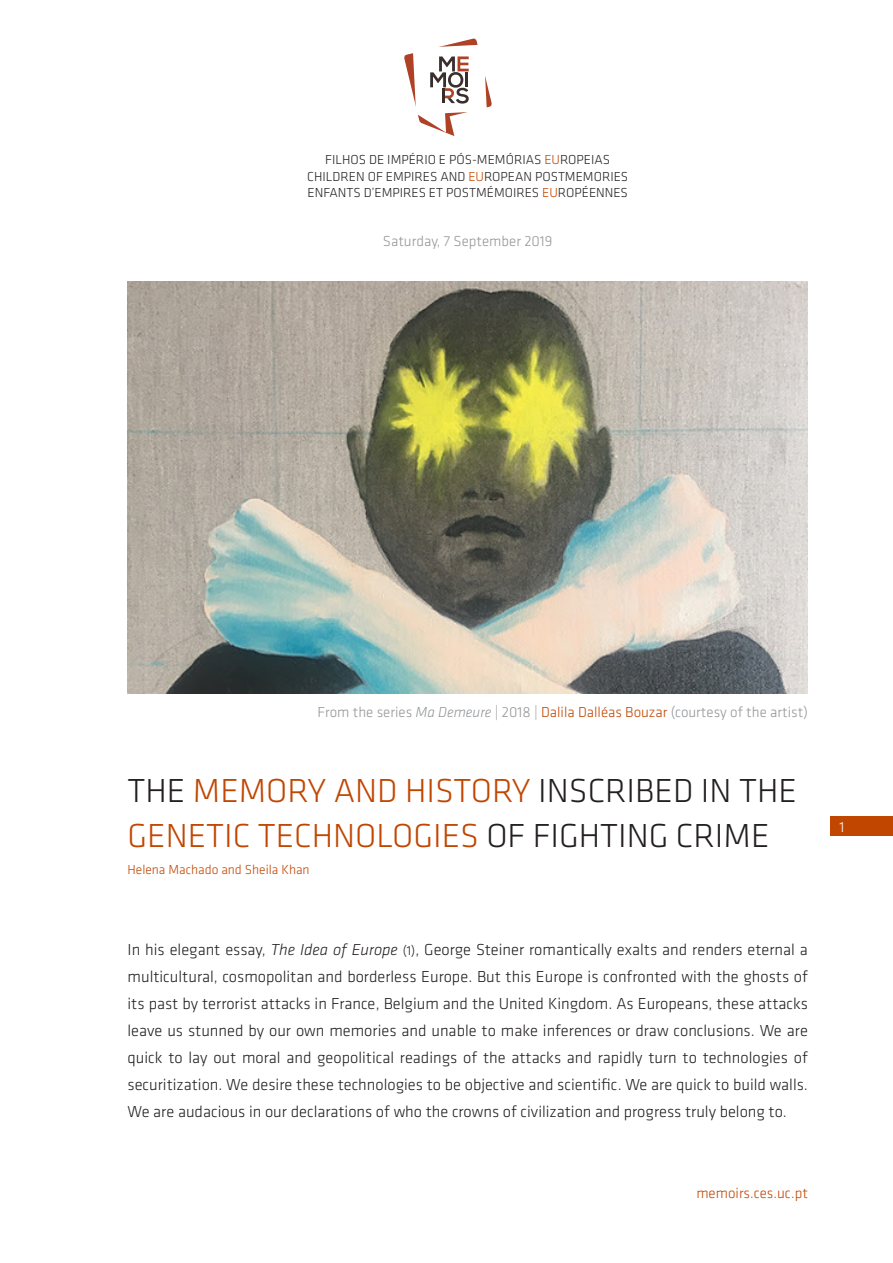
<style>
.page{position:relative;width:893px;height:1263px;background:#fff}
.page>*{position:absolute;margin:0;border:0;box-sizing:border-box;transform-origin:0 0}
.t1{font:300 34.5px/45px "Klavika";color:#c14600}
.t2{font:300 16.5px/27px "Klavika";color:#231f20;text-align:justify}
.t3{font:300 15px "Klavika";color:#939598}
.t4{font:300 15px "Klavika";color:#c14600}
.t5{font:300 15px "Klavika";color:#fff}
.t6{font:300 13.5px/16.5px "Klavika";color:#231f20;text-align:center}
.t7{font:300 13.5px "Klavika";color:#c14600}
.s1{color:#c14600}
.s2{font-style:italic}
.s3{color:#231f20}
.s4{font-size:13.5px}
</style>
<div class="page">
<div style="left:830px;top:817px;width:63px;height:19px;background:#c14600"></div>
<svg style="left:404px;top:38px;width:88px;height:98px"></svg>
<hr style="left:442px;top:88px;width:3px;height:15px;background:#382d2a">
<img style="left:128px;top:281px;width:680px;height:412px">
<p class="t6" style="left:307px;top:152px;width:322px">FILHOS DE IMPÉRIO E PÓS-MEMÓRIAS <span class="s1">EU</span>ROPEIAS<br>CHILDREN OF EMPIRES AND <span class="s1">EU</span>ROPEAN POSTMEMORIES<br>ENFANTS D’EMPIRES ET POSTMÉMOIRES <span class="s1">EU</span>ROPÉENNES</p>
<p class="t3" style="left:383px;top:233px;width:171px">Saturday, 7 September 2019</p>
<p class="t3" style="left:317px;top:703px;width:492px">From the series <span class="s2">Ma Demeure</span> | 2018 | <span class="s1">Dalila Dalléas Bouzar</span> (courtesy of the artist)</p>
<h1 class="t1" style="left:128px;top:769px;width:671px"><span class="s3">THE</span> MEMORY AND HISTORY <span class="s3">INSCRIBED IN THE<br></span>GENETIC TECHNOLOGIES <span class="s3">OF FIGHTING CRIME</span></h1>
<p class="t7" style="left:128px;top:862px;width:184px">Helena Machado and Sheila Khan</p>
<p class="t2" style="left:128px;top:936px;width:682px">In his elegant essay, <span class="s2">The Idea of Europe</span> <span class="s4">(1)</span>, George Steiner romantically exalts and renders eternal a multicultural, cosmopolitan and borderless Europe. But this Europe is confronted with the ghosts of its past by terrorist attacks in France, Belgium and the United Kingdom. As Europeans, these attacks leave us stunned by our own memories and unable to make inferences or draw conclusions. We are quick to lay out moral and geopolitical readings of the attacks and rapidly turn to technologies of securitization. We desire these technologies to be objective and scientific. We are quick to build walls.<br>We are audacious in our declarations of who the crowns of civilization and progress truly belong to.</p>
<p class="t4" style="left:696px;top:1185px;width:113px">memoirs.ces.uc.pt</p>
<p class="t5" style="left:840px;top:819px;width:6px">1</p>
</div>
